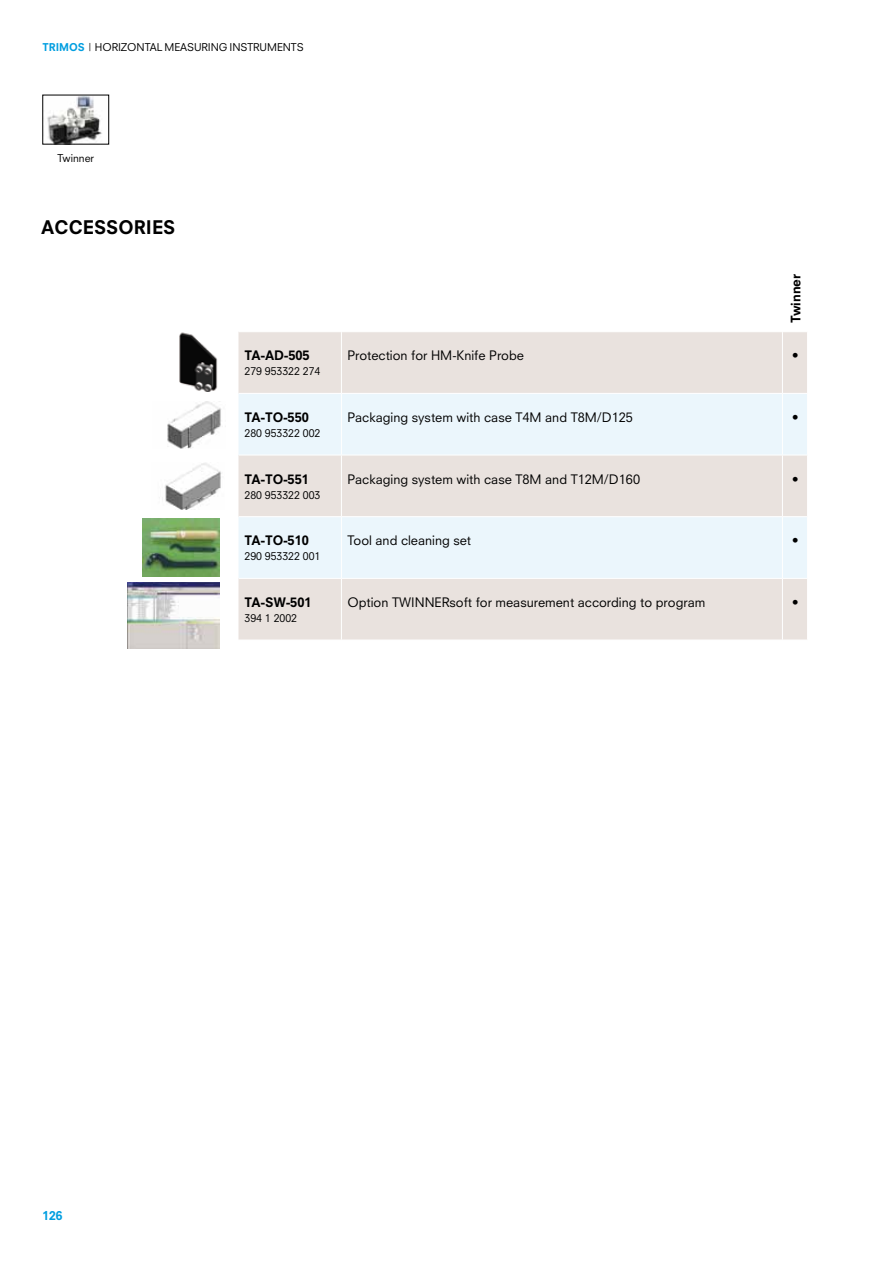
<style>
.page{position:relative;width:893px;height:1263px;background:#fff}
.page>*{position:absolute;margin:0;border:0;box-sizing:border-box;transform-origin:0 0}
.t1{font:800 18.3px "Neuzeit S";color:#000}
.t2{font:12.75px "Neuzeit S";color:#000}
.t3{font:800 12.75px "Neuzeit S";color:#000}
.t4{font:800 12px "Neuzeit S";color:#009ee0}
.t5{font:10.5px "Neuzeit S";color:#000}
.s1{font-weight:800;color:#009ee0}
</style>
<div class="page">
<div style="left:238px;top:332px;width:569px;height:308px;background:#e9e2de"></div>
<svg style="left:238px;top:393px;width:569px;height:185px;fill:#ebf6fc"></svg>
<hr style="left:341px;top:332px;width:1px;height:61px;background:#fff">
<hr style="left:782px;top:332px;width:1px;height:61px;background:#fff">
<hr style="left:341px;top:394px;width:1px;height:61px;background:#fff">
<hr style="left:782px;top:394px;width:1px;height:61px;background:#fff">
<hr style="left:341px;top:455px;width:1px;height:61px;background:#fff">
<hr style="left:782px;top:455px;width:1px;height:61px;background:#fff">
<hr style="left:341px;top:517px;width:1px;height:61px;background:#fff">
<hr style="left:782px;top:517px;width:1px;height:61px;background:#fff">
<hr style="left:341px;top:579px;width:1px;height:61px;background:#fff">
<hr style="left:782px;top:579px;width:1px;height:61px;background:#fff">
<hr style="left:239px;top:393px;width:102px;height:1px;background:#fff">
<hr style="left:341px;top:393px;width:441px;height:1px;background:#fff">
<svg style="left:782px;top:393px;width:25px;height:1px"></svg>
<hr style="left:239px;top:455px;width:102px;height:1px;background:#fff">
<hr style="left:341px;top:455px;width:441px;height:1px;background:#fff">
<svg style="left:783px;top:455px;width:24px;height:1px"></svg>
<hr style="left:239px;top:516px;width:102px;height:1px;background:#fff">
<hr style="left:341px;top:516px;width:441px;height:1px;background:#fff">
<svg style="left:782px;top:516px;width:25px;height:1px"></svg>
<hr style="left:239px;top:578px;width:102px;height:1px;background:#fff">
<hr style="left:341px;top:578px;width:441px;height:1px;background:#fff">
<svg style="left:782px;top:578px;width:25px;height:1px"></svg>
<img style="left:179px;top:332px;width:39px;height:60px">
<img style="left:167px;top:402px;width:54px;height:46px">
<img style="left:164px;top:463px;width:57px;height:46px">
<img style="left:143px;top:518px;width:77px;height:58px">
<img style="left:127px;top:583px;width:93px;height:65px">
<img style="left:47px;top:97px;width:55px;height:45px">
<div style="left:43px;top:95px;width:66px;height:49px;border:1px solid #000"></div>
<p class="t5" style="left:43px;top:41px;width:263px"><span class="s1">TRI MOS</span> | HORIZONTAL MEASURING INSTRUMENTS</p>
<p class="t5" style="left:57px;top:152px;width:38px">Twinner</p>
<h1 class="t1" style="left:41px;top:216px;width:15px">ACC</h1>
<h1 class="t1" style="left:83px;top:216px;width:81px">ESSORIES</h1>
<p class="t3" style="left:788px;top:323px;width:51px;rotate:-90deg">TWINNER</p>
<p class="t3" style="left:244px;top:348px;width:67px">TA-AD-505</p>
<p class="t5" style="left:244px;top:365px;width:77px">279 953322 274</p>
<p class="t2" style="left:347px;top:348px;width:178px">Protection for HM-Knife Probe</p>
<p class="t3" style="left:792px;top:348px;width:8px">•</p>
<p class="t3" style="left:244px;top:409px;width:66px">TA-TO-550</p>
<p class="t5" style="left:244px;top:427px;width:77px">280 953322 002</p>
<p class="t2" style="left:347px;top:409px;width:287px">Packaging system with case T4M and T8M/D125</p>
<p class="t3" style="left:792px;top:409px;width:8px">•</p>
<p class="t3" style="left:244px;top:471px;width:66px">TA-TO-551</p>
<p class="t5" style="left:244px;top:488px;width:77px">280 953322 003</p>
<p class="t2" style="left:347px;top:471px;width:294px">Packaging system with case T8M and T12M/D160</p>
<p class="t3" style="left:792px;top:471px;width:8px">•</p>
<p class="t3" style="left:244px;top:533px;width:66px">TA-TO-510</p>
<p class="t5" style="left:244px;top:550px;width:77px">290 953322 001</p>
<p class="t2" style="left:347px;top:533px;width:125px">Tool and cleaning set</p>
<p class="t3" style="left:792px;top:533px;width:8px">•</p>
<p class="t3" style="left:244px;top:594px;width:69px">TA-SW-501</p>
<p class="t5" style="left:244px;top:611px;width:54px">394 1 2002</p>
<p class="t2" style="left:347px;top:594px;width:359px">Option TWINNERsoft for measurement according to program</p>
<p class="t3" style="left:792px;top:594px;width:8px">•</p>
<p class="t4" style="left:43px;top:1209px;width:22px">126</p>
</div>
